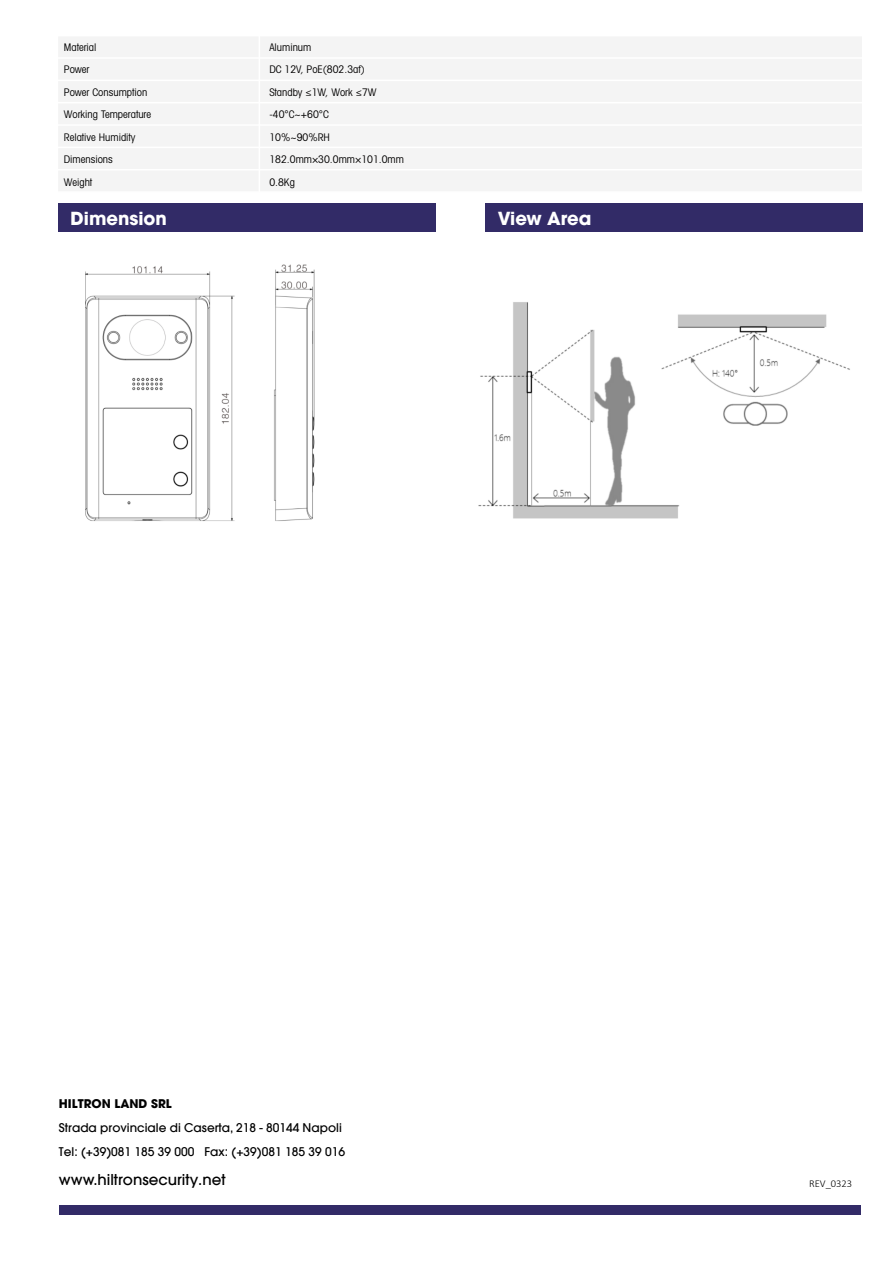
<style>
.page{position:relative;width:893px;height:1263px;background:#fff}
.page>*{position:absolute;margin:0;border:0;box-sizing:border-box;transform-origin:0 0}
.t1{font:700 18px "Avant Garde LT Medium";color:#fff}
.t2{font:500 15px "Avant Garde LT";color:#000}
.t3{font:12px/24px "Avant Garde LT Medium";color:#000}
.t4{font:700 12px "Avant Garde LT";color:#000}
.t5{font:condensed 10.5px/22.5px "Avant Garde";color:#010000}
.t6{font:condensed 10.5px/22.5px "Avant Garde";color:#000}
.t7{font:300 10.5px "Calibri";color:#000}
.s1{font-family:"Myriad Pro";font-stretch:normal}
.s2{font-family:"Avant Garde LT Medium";font-weight:400}
</style>
<div class="page">
<div style="left:57px;top:35px;width:806px;height:159px;background:#f4f4f4;border:2px solid #fff"></div>
<hr style="left:57px;top:191px;width:806px;height:2px;background:#fff">
<hr style="left:57px;top:169px;width:806px;height:1px;background:#fff">
<hr style="left:57px;top:147px;width:806px;height:1px;background:#fff">
<hr style="left:57px;top:124px;width:806px;height:2px;background:#fff">
<hr style="left:57px;top:102px;width:806px;height:1px;background:#fff">
<hr style="left:57px;top:80px;width:806px;height:1px;background:#fff">
<hr style="left:57px;top:57px;width:806px;height:2px;background:#fff">
<hr style="left:259px;top:36px;width:1px;height:156px;background:#fff">
<div style="left:58px;top:203px;width:377px;height:29px;background:#322b67"></div>
<div style="left:485px;top:203px;width:378px;height:29px;background:#322b67"></div>
<img style="left:85px;top:264px;width:765px;height:257px">
<div style="left:59px;top:1205px;width:802px;height:10px;background:#322b67"></div>
<p class="t5" style="left:269px;top:35px;width:136px">Aluminum<br>DC 12V, PoE(802.3af)<br>Standby <span class="s1">≤</span>1W, Work <span class="s1">≤</span>7W -40°C~+60°C<br>10%~90%RH<br>182.0mm×30.0mm×101.0mm<br>0.8Kg</p>
<p class="t6" style="left:64px;top:35px;width:89px">Material<br>Power<br>Power Consumption<br>Working Temperature<br>Relative Humidity<br>Dimensions<br>Weight</p>
<h1 class="t1" style="left:71px;top:207px;width:98px">Dimension</h1>
<h1 class="t1" style="left:498px;top:207px;width:95px">View Area</h1>
<p class="t4" style="left:59px;top:1096px;width:114px">HILTRON LAND SRL</p>
<p class="t3" style="left:59px;top:1116px;width:288px">Strada provinciale di Caserta, 218 - 80144 Napoli<br>Tel: (+39)081 185 39 000 Fax: (+39)081 185 39 016</p>
<h2 class="t2" style="left:59px;top:1170px;width:168px"><span class="s2">www.</span>hiltronsecurity<span class="s2">.net</span></h2>
<p class="t7" style="left:809px;top:1176px;width:45px">REV_0323</p>
</div>
